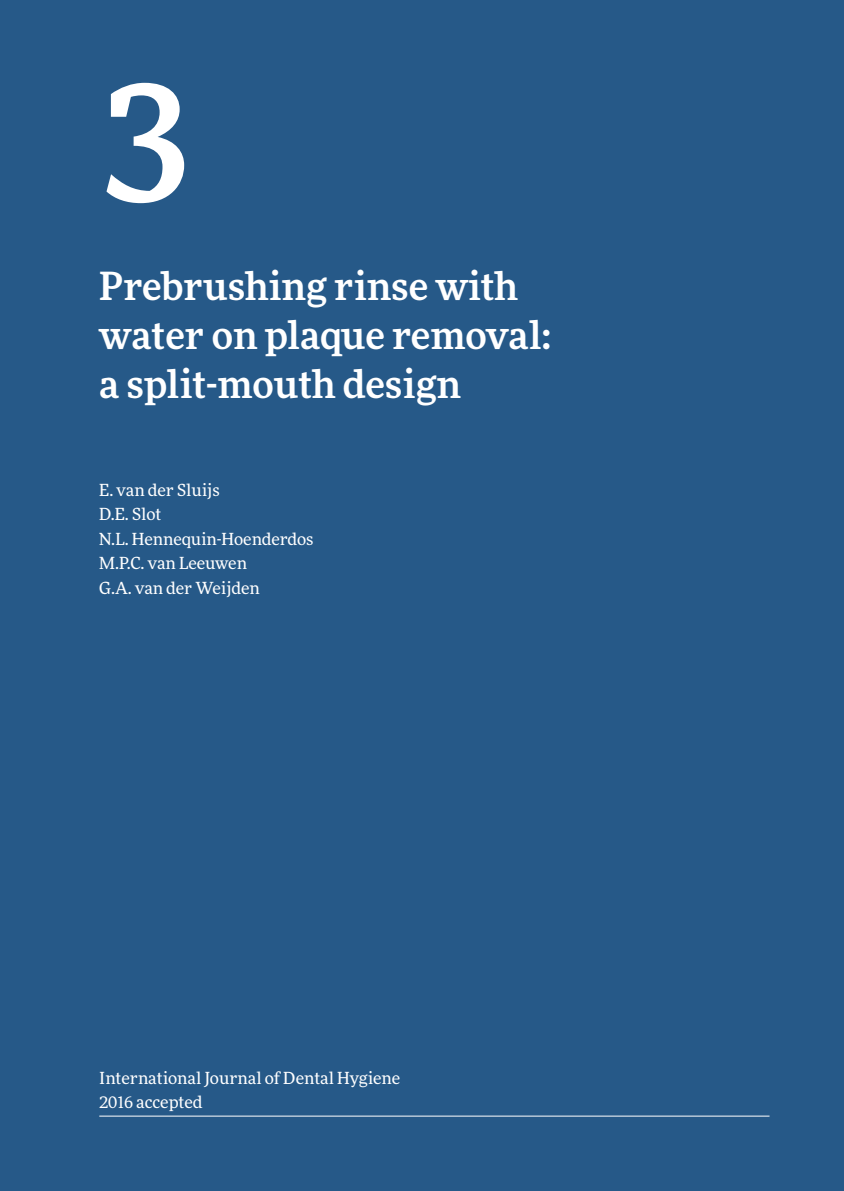
<style>
.page{position:relative;width:844px;height:1191px;background:#fff}
.page>*{position:absolute;margin:0;border:0;box-sizing:border-box;transform-origin:0 0}
.t1{font:500 168px "More Pro";color:#fff}
.t2{font:500 38.5px/49px "More Pro";color:#fff}
.t3{font:16.62px/24.5px "More Pro";color:#fff}
</style>
<div class="page">
<div style="left:0;top:0;width:843px;height:1191px;background:#265988"></div>
<hr style="left:99px;top:1115px;width:670px;height:1px;background:#fff">
<h1 class="t1" style="left:99px;top:20px;width:92px">3</h1>
<h2 class="t2" style="left:99px;top:259px;width:453px">Prebrushing rinse with water on plaque removal: a split-mouth design</h2>
<p class="t3" style="left:99px;top:477px;width:216px">E. van der Sluijs<br>D.E. Slot<br>N.L. Hennequin-Hoenderdos<br>M.P.C. van Leeuwen<br>G.A. van der Weijden</p>
<p class="t3" style="left:99px;top:1065px;width:302px">International Journal of Dental Hygiene<br>2016 accepted</p>
</div>
